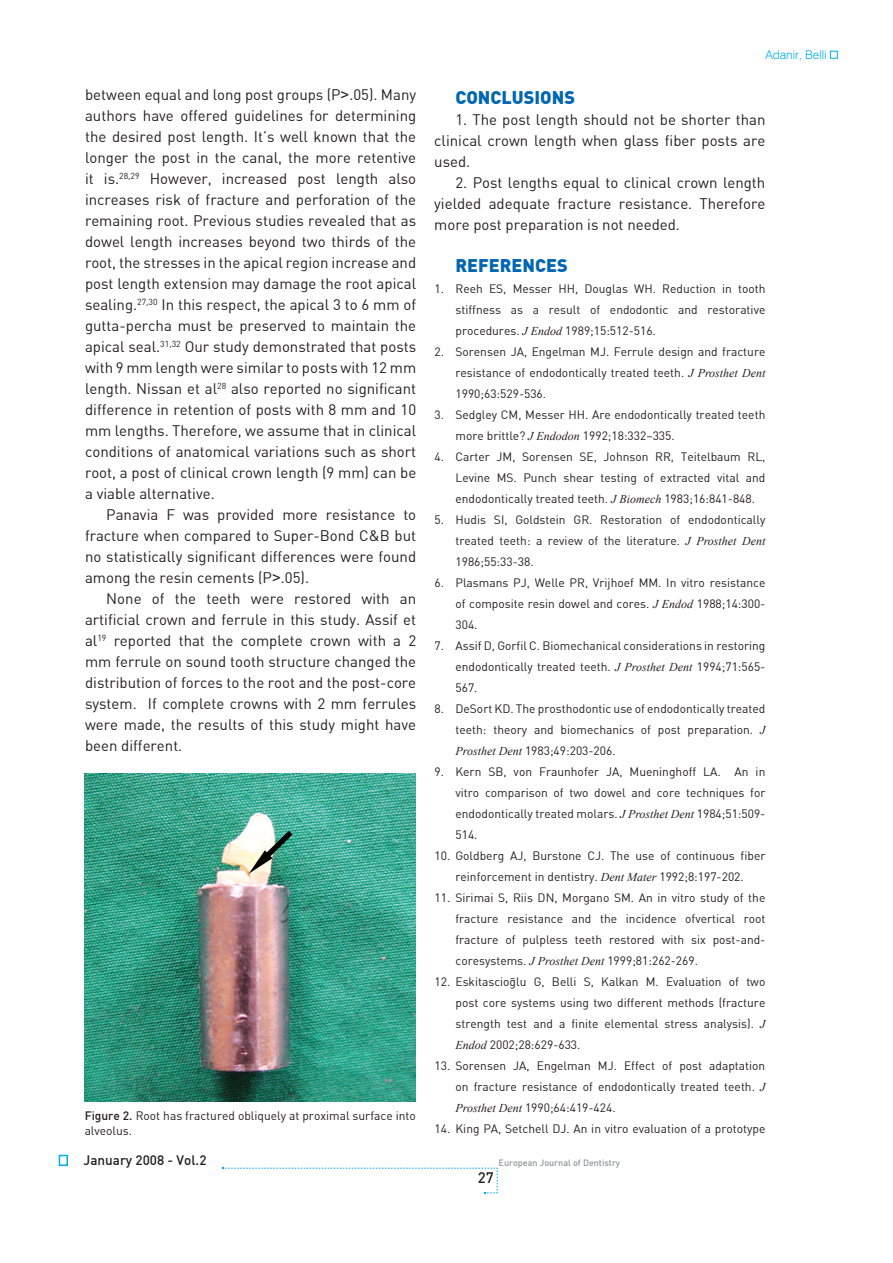
<style>
.page{position:relative;width:893px;height:1263px;background:#fff}
.page>*{position:absolute;margin:0;border:0;box-sizing:border-box;transform-origin:0 0}
.t1{font:18px "Din B Black";color:#0166b3}
.t2{font:15px/21px "Din B Regular";color:#231f20;text-align:justify}
.t3{font:15px "Din B Medium";color:#231f20}
.t4{font:13.5px "Din B Medium";color:#231f20}
.t5{font:12px/21px "Din B Regular";color:#231f20;text-align:justify}
.t6{font:300 12px "Swiss 721 BT";color:#00aeef}
.t7{font:9px "Din B Medium";color:#939598}
.s1{font-family:"Arial"}
.s2{font-family:"Din B Medium"}
.s3{font-family:"Times New Roman";font-style:italic}
</style>
<div class="page">
<div style="left:59px;top:1155px;width:9px;height:11px;border:2px solid #00aeef"></div>
<svg style="left:222px;top:1167px;width:276px;height:26px"></svg>
<div style="left:830px;top:51px;width:8px;height:8px;border:1px solid #00aeef"></div>
<img style="left:85px;top:774px;width:331px;height:327px">
<p class="t2" style="left:85px;top:84px;width:333px">between equal and long post groups (P<span class="s1">&gt;</span>.05). Many authors have offered guidelines for determining the desired post length. It’s well known that the longer the post in the canal, the more retentive it is.<sup>28,29</sup> However, increased post length also increases risk of fracture and perforation of the remaining root. Previous studies revealed that as dowel length increases beyond two thirds of the root, the stresses in the apical region increase and post length extension may damage the root apical sealing.<sup>27,30</sup> In this respect, the apical 3 to 6 mm of gutta-percha must be preserved to maintain the apical seal.<sup>31,32</sup> Our study demonstrated that posts with 9 mm length were similar to posts with 12 mm length. Nissan et al<sup>28</sup> also reported no significant difference in retention of posts with 8 mm and 10 mm lengths. Therefore, we assume that in clinical conditions of anatomical variations such as short root, a post of clinical crown length (9 mm) can be a viable alternative.</p>
<p class="t2" style="left:85px;top:504px;width:333px;text-indent:21px">Panavia F was provided more resistance to fracture when compared to Super-Bond C&amp;B but no statistically significant differences were found among the resin cements (P<span class="s1">&gt;</span>.05).</p>
<p class="t2" style="left:85px;top:588px;width:333px;text-indent:21px">None of the teeth were restored with an artificial crown and ferrule in this study. Assif et al<sup>19</sup> reported that the complete crown with a 2 mm ferrule on sound tooth structure changed the distribution of forces to the root and the post-core system. If complete crowns with 2 mm ferrules were made, the results of this study might have been different.</p>
<p class="t5" style="left:85px;top:1109px;width:333px;line-height:14.4px"><span class="s2">Figure 2.</span> Root has fractured obliquely at proximal surface into alveolus.</p>
<p class="t4" style="left:84px;top:1152px;width:124px">January 2008 - Vol.2</p>
<p class="t6" style="left:765px;top:47px;width:63px">Adanir, Belli</p>
<h1 class="t1" style="left:455px;top:85px;width:121px">CONCLUSIONS</h1>
<p class="t2" style="left:434px;top:108px;width:333px;text-indent:21px">1. The post length should not be shorter than clinical crown length when glass fiber posts are used.</p>
<p class="t2" style="left:434px;top:171px;width:333px;text-indent:21px">2. Post lengths equal to clinical crown length yielded adequate fracture resistance. Therefore more post preparation is not needed.</p>
<h1 class="t1" style="left:455px;top:254px;width:114px">REFERENCES</h1>
<p class="t5" style="left:455px;top:278px;width:311px;text-indent:-21px">1. Reeh ES, Messer HH, Douglas WH. Reduction in tooth stiffness as a result of endodontic and restorative procedures. <span class="s3">J Endod</span> 1989;15:512-516.</p>
<p class="t5" style="left:455px;top:341px;width:311px;text-indent:-21px">2. Sorensen JA, Engelman MJ. Ferrule design and fracture resistance of endodontically treated teeth. <span class="s3">J Prosthet Dent </span>1990;63:529-536.</p>
<p class="t5" style="left:455px;top:404px;width:311px;text-indent:-21px">3. Sedgley CM, Messer HH. Are endodontically treated teeth more brittle? <span class="s3">J Endodon</span> 1992;18:332–335.</p>
<p class="t5" style="left:455px;top:446px;width:311px;text-indent:-21px">4. Carter JM, Sorensen SE, Johnson RR, Teitelbaum RL, Levine MS. Punch shear testing of extracted vital and endodontically treated teeth. <span class="s3">J Biomech</span> 1983;16:841-848.</p>
<p class="t5" style="left:455px;top:509px;width:311px;text-indent:-21px">5. Hudis SI, Goldstein GR. Restoration of endodontically treated teeth: a review of the literature. <span class="s3">J Prosthet Dent </span>1986;55:33-38.</p>
<p class="t5" style="left:455px;top:572px;width:311px;text-indent:-21px">6. Plasmans PJ, Welle PR, Vrijhoef MM. In vitro resistance of composite resin dowel and cores. <span class="s3">J Endod</span> 1988;14:300- 304.</p>
<p class="t5" style="left:455px;top:635px;width:311px;text-indent:-21px">7. Assif D, Gorfil C. Biomechanical considerations in restoring endodontically treated teeth. <span class="s3">J Prosthet Dent</span> 1994;71:565- 567.</p>
<p class="t5" style="left:455px;top:698px;width:311px;text-indent:-21px">8. DeSort KD. The prosthodontic use of endodontically treated teeth: theory and biomechanics of post preparation. <span class="s3">J Prosthet Dent</span> 1983;49:203-206.</p>
<p class="t5" style="left:455px;top:761px;width:311px;text-indent:-21px">9. Kern SB, von Fraunhofer JA, Mueninghoff LA. An in vitro comparison of two dowel and core techniques for endodontically treated molars. <span class="s3">J Prosthet Dent</span> 1984;51:509- 514.</p>
<p class="t5" style="left:434px;top:845px;width:332px;text-align:center">10. Goldberg AJ, Burstone CJ. The use of continuous fiber reinforcement in dentistry. <span class="s3">Dent Mater</span> 1992;8:197-202.</p>
<p class="t5" style="left:455px;top:887px;width:311px;text-indent:-21px">11. Sirimai S, Riis DN, Morgano SM. An in vitro study of the fracture resistance and the incidence ofvertical root fracture of pulpless teeth restored with six post-and&shy;coresystems. <span class="s3">J Prosthet Dent</span> 1999;81:262-269.</p>
<p class="t5" style="left:455px;top:971px;width:311px;text-indent:-21px">12. Eskitascioğlu G, Belli S, Kalkan M. Evaluation of two post core systems using two different methods (fracture strength test and a finite elemental stress analysis). <span class="s3">J Endod</span> 2002;28:629-633.</p>
<p class="t5" style="left:455px;top:1055px;width:311px;text-indent:-21px">13. Sorensen JA, Engelman MJ. Effect of post adaptation on fracture resistance of endodontically treated teeth. <span class="s3">J Prosthet Dent</span> 1990;64:419-424.</p>
<p class="t5" style="left:434px;top:1118px;width:332px">14. King PA, Setchell DJ. An in vitro evaluation of a prototype</p>
<p class="t7" style="left:499px;top:1157px;width:123px">European Journal of Dentistry</p>
<p class="t3" style="left:478px;top:1168px;width:17px">27</p>
</div>
